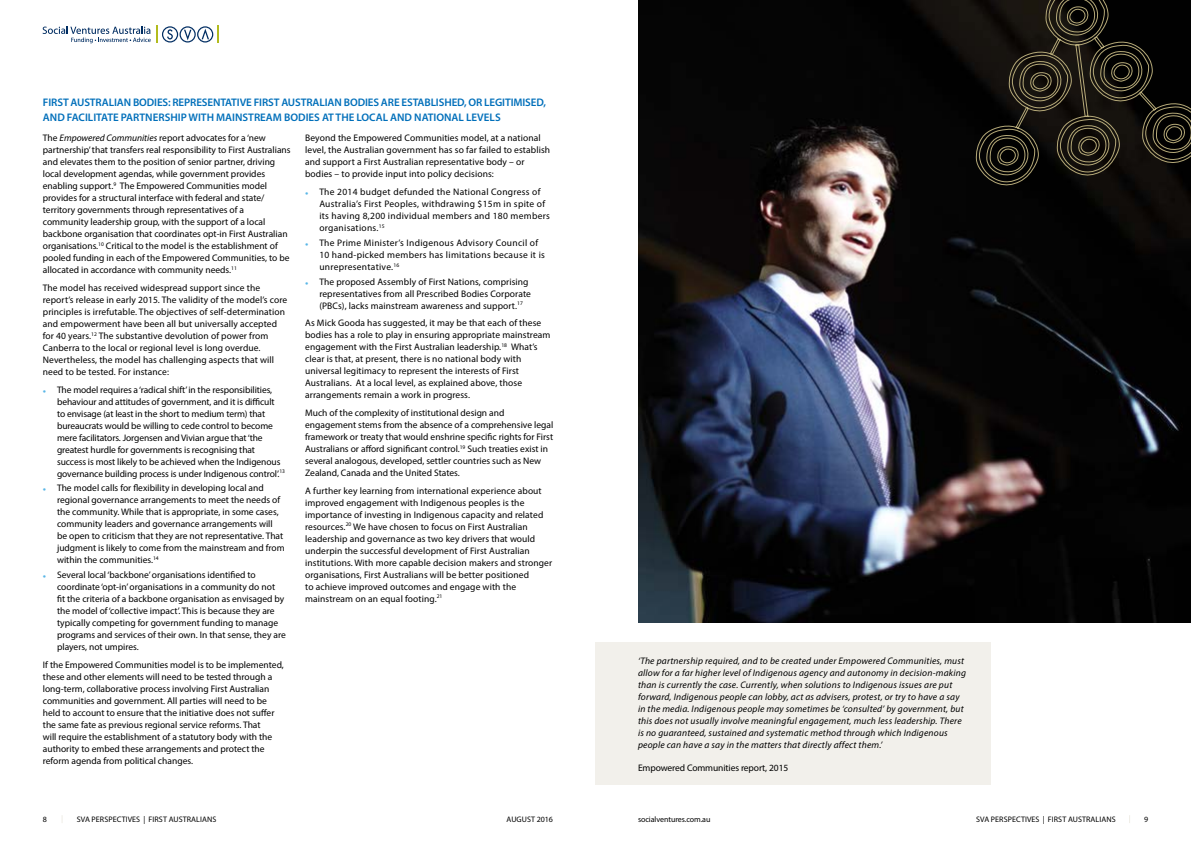
<style>
.page{position:relative;width:1191px;height:842px;background:#fff}
.page>*{position:absolute;margin:0;border:0;box-sizing:border-box;transform-origin:0 0}
.t1{font:600 11px/15px "Myriad Pro";letter-spacing:-.01em;color:#006fba}
.t2{font:9.5px/12px "Myriad Pro";color:#000}
.t3{font:italic 9.5px/12px "Myriad Pro";letter-spacing:.02em;color:#000}
.t4{font:9.5px/12px "Myriad Pro";letter-spacing:.03em;color:#000}
.t5{font:8px "Myriad Pro";letter-spacing:.01em;color:#000}
.t6{font:8px "Myriad Pro";letter-spacing:-.01em;color:#000}
.s1{font-style:italic}
.s2{font-family:"Arial";font-size:5.5px;color:#58b6e7}
</style>
<div class="page">
<svg style="left:43px;top:26px;width:176px;height:17px"></svg>
<img style="left:638px;top:0;width:553px;height:623px">
<div style="left:595px;top:642px;width:396px;height:143px;background:#efede6"></div>
<svg style="left:975px;top:0;width:216px;height:186px;background:#1d1a13"></svg>
<p class="t1" style="left:43px;top:95px;width:504px">FIRST AUSTRALIAN BODIES: REPRESENTATIVE FIRST AUSTRALIAN BODIES ARE ESTABLISHED, OR LEGITIMISED,<br>AND FACILITATE PARTNERSHIP WITH MAINSTREAM BODIES AT THE LOCAL AND NATIONAL LEVELS</p>
<p class="t2" style="left:43px;top:132px;width:249px">The <span class="s1">Empowered Communities</span> report advocates for a ‘new partnership’ that transfers real responsibility to First Australians and elevates them to the position of senior partner, driving local development agendas, while government provides enabling support.<sup>9</sup> The Empowered Communities model provides for a structural interface with federal and state/ territory governments through representatives of a community leadership group, with the support of a local backbone organisation that coordinates opt-in First Australian organisations.<sup>10</sup> Critical to the model is the establishment of pooled funding in each of the Empowered Communities, to be allocated in accordance with community needs.<sup>11</sup></p>
<p class="t2" style="left:43px;top:281px;width:246px">The model has received widespread support since the report’s release in early 2015. The validity of the model’s core principles is irrefutable. The objectives of self-determination and empowerment have been all but universally accepted for 40 years.<sup>12</sup> The substantive devolution of power from Canberra to the local or regional level is long overdue.<br>Nevertheless, the model has challenging aspects that will need to be tested. For instance:</p>
<p class="t2" style="left:57px;top:383px;width:229px;text-indent:-14px"><span class="s2">●</span> The model requires a ‘radical shift’ in the responsibilities, behaviour and attitudes of government, and it is difficult to envisage (at least in the short to medium term) that bureaucrats would be willing to cede control to become mere facilitators. Jorgensen and Vivian argue that ‘the greatest hurdle for governments is recognising that success is most likely to be achieved when the Indigenous governance building process is under Indigenous control’.<sup>13</sup></p>
<p class="t2" style="left:57px;top:482px;width:229px;text-indent:-14px"><span class="s2">●</span> The model calls for flexibility in developing local and regional governance arrangements to meet the needs of the community. While that is appropriate, in some cases, community leaders and governance arrangements will be open to criticism that they are not representative. That judgment is likely to come from the mainstream and from within the communities.<sup>14</sup></p>
<p class="t2" style="left:57px;top:569px;width:230px;text-indent:-14px"><span class="s2">●</span> Several local ‘backbone’ organisations identified to coordinate ‘opt-in’ organisations in a community do not<br>fit the criteria of a backbone organisation as envisaged by the model of ‘collective impact’. This is because they are typically competing for government funding to manage programs and services of their own. In that sense, they are players, not umpires.</p>
<p class="t2" style="left:43px;top:658px;width:242px">If the Empowered Communities model is to be implemented, these and other elements will need to be tested through a long-term, collaborative process involving First Australian communities and government. All parties will need to be held to account to ensure that the initiative does not suffer the same fate as previous regional service reforms. That<br>will require the establishment of a statutory body with the authority to embed these arrangements and protect the reform agenda from political changes.</p>
<p class="t2" style="left:305px;top:132px;width:246px">Beyond the Empowered Communities model, at a national level, the Australian government has so far failed to establish and support a First Australian representative body – or bodies – to provide input into policy decisions:</p>
<p class="t4" style="left:319px;top:185px;width:232px;text-indent:-14px"><span class="s2">●</span> The 2014 budget defunded the National Congress of Australia’s First Peoples, withdrawing $15m in spite of its having 8,200 individual members and 180 members organisations.<sup>15</sup></p>
<p class="t4" style="left:319px;top:236px;width:227px;text-indent:-14px"><span class="s2">●</span> The Prime Minister’s Indigenous Advisory Council of<br>10 hand-picked members has limitations because it is unrepresentative.<sup>16</sup></p>
<p class="t2" style="left:319px;top:275px;width:213px;text-indent:-14px"><span class="s2">●</span> The proposed Assembly of First Nations, comprising representatives from all Prescribed Bodies Corporate (PBCs), lacks mainstream awareness and support.<sup>17</sup></p>
<p class="t2" style="left:305px;top:317px;width:247px">As Mick Gooda has suggested, it may be that each of these bodies has a role to play in ensuring appropriate mainstream engagement with the First Australian leadership.<sup>18</sup> What’s clear is that, at present, there is no national body with universal legitimacy to represent the interests of First Australians. At a local level, as explained above, those arrangements remain a work in progress.</p>
<p class="t2" style="left:305px;top:406px;width:250px">Much of the complexity of institutional design and engagement stems from the absence of a comprehensive legal framework or treaty that would enshrine specific rights for First Australians or afford significant control.<sup>19</sup> Such treaties exist in several analogous, developed, settler countries such as New Zealand, Canada and the United States.</p>
<p class="t2" style="left:305px;top:484px;width:248px">A further key learning from international experience about improved engagement with Indigenous peoples is the importance of investing in Indigenous capacity and related resources.<sup>20</sup> We have chosen to focus on First Australian leadership and governance as two key drivers that would underpin the successful development of First Australian institutions. With more capable decision makers and stronger organisations, First Australians will be better positioned<br>to achieve improved outcomes and engage with the mainstream on an equal footing.<sup>21</sup></p>
<p class="t3" style="left:638px;top:654px;width:329px">‘The partnership required, and to be created under Empowered Communities, must allow for a far higher level of Indigenous agency and autonomy in decision-making than is currently the case. Currently, when solutions to Indigenous issues are put forward, Indigenous people can lobby, act as advisers, protest, or try to have a say in the media. Indigenous people may sometimes be ‘consulted’ by government, but this does not usually involve meaningful engagement, much less leadership. There is no guaranteed, sustained and systematic method through which Indigenous people can have a say in the matters that directly affect them.’</p>
<p class="t2" style="left:638px;top:762px;width:152px">Empowered Communities report, 2015</p>
<p class="t5" style="left:43px;top:814px;width:6px">8</p>
<p class="t5" style="left:77px;top:814px;width:141px">SVA PERSPECTIVES | FIRST AUSTRALIANS</p>
<p class="t5" style="left:506px;top:814px;width:48px">AUGUST 2016</p>
<p class="t6" style="left:638px;top:814px;width:74px">socialventures.com.au</p>
<p class="t5" style="left:976px;top:814px;width:141px">SVA PERSPECTIVES | FIRST AUSTRALIANS</p>
<p class="t5" style="left:1144px;top:814px;width:6px">9</p>
</div>
